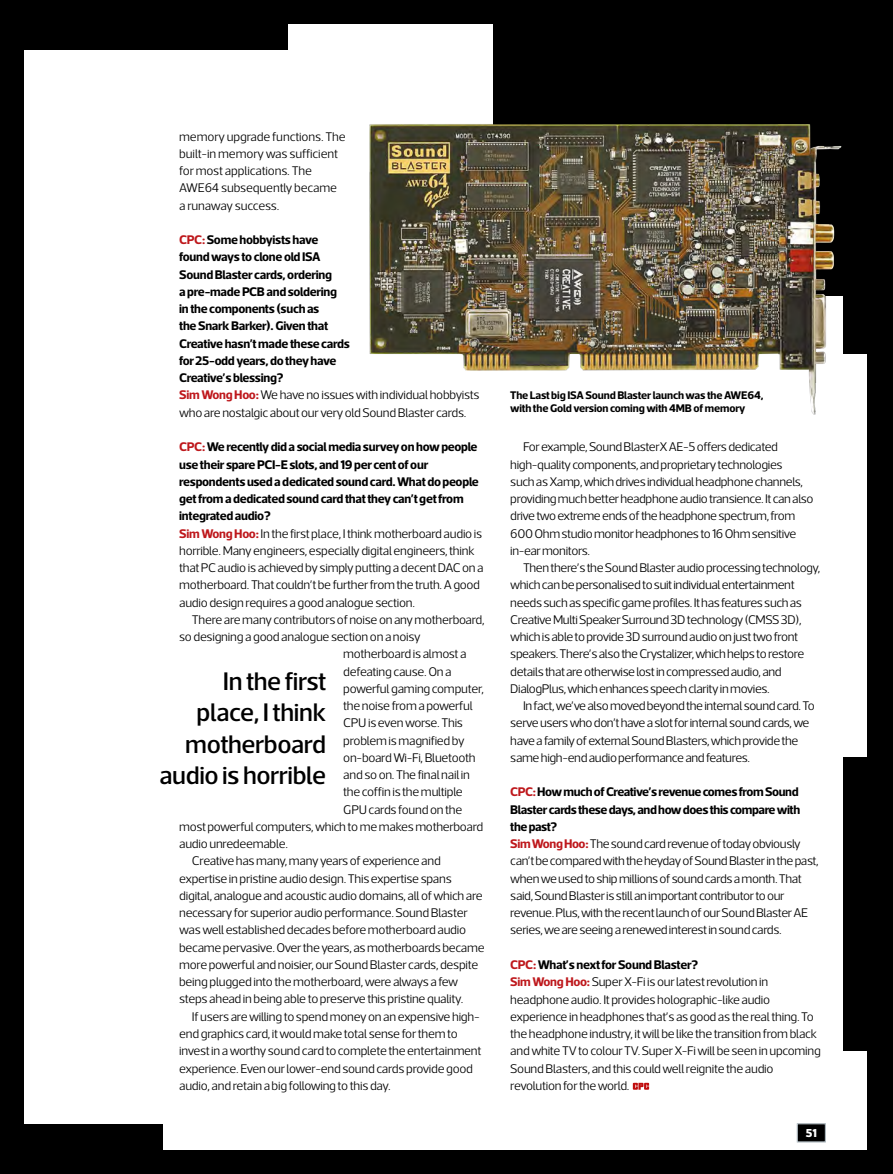
<style>
.page{position:relative;width:893px;height:1174px;background:#fff}
.page>*{position:absolute;margin:0;border:0;box-sizing:border-box;transform-origin:0 0}
.t1{font:500 25.8px/31.5px "Acto";letter-spacing:-.015em;color:#000;text-align:right}
.t2{font:300 12.75px/17.2px "Acto";letter-spacing:-.025em;color:#000}
.t3{font:700 12.75px/17.2px "Acto";letter-spacing:-.02em;color:#000}
.t4{font:800 11.7px "Acto";color:#fff}
.t5{font:700 11.25px/13.5px "Acto";letter-spacing:-.015em;color:#000}
.s1{color:#be181c}
.s2{font-weight:300}
.s3{font-weight:700;color:#be181c}
.s4{font-weight:700}
</style>
<div class="page">
<div style="left:867px;top:0;width:26px;height:1174px;background:#000"></div>
<div style="left:0;top:0;width:23px;height:1174px;background:#000"></div>
<div style="left:0;top:0;width:893px;height:23px;background:#000"></div>
<div style="left:0;top:1150px;width:893px;height:24px;background:#000"></div>
<div style="left:493px;top:0;width:394px;height:296px;background:#000"></div>
<svg style="left:633px;top:1082px;width:16px;height:7px"></svg>
<img style="left:369px;top:124px;width:409px;height:247px">
<img style="left:778px;top:124px;width:64px;height:291px">
<div style="left:0;top:1124px;width:162px;height:50px;background:#000"></div>
<div style="left:0;top:0;width:288px;height:50px;background:#000"></div>
<div style="left:843px;top:84px;width:50px;height:270px;background:#000"></div>
<div style="left:843px;top:757px;width:50px;height:293px;background:#000"></div>
<svg style="left:797px;top:1123px;width:29px;height:19px"></svg>
<p class="t2" style="left:179px;top:127px;width:168px">memory upgrade functions. The built-in memory was sufficient for most applications. The<br>AWE64 subsequently became a runaway success.</p>
<p class="t3" style="left:179px;top:231px;width:302px"><span class="s1">CPC:</span> Some hobbyists have<br>found ways to clone old ISA<br>Sound Blaster cards, ordering<br>a pre-made PCB and soldering<br>in the components (such as<br>the Snark Barker). Given that<br>Creative hasn’t made these cards<br>for 25-odd years, do they have<br>Creative’s blessing?<br><span class="s1">Sim Wong Hoo:</span> <span class="s2">We have no issues with individual hobbyists who are nostalgic about our very old Sound Blaster cards.</span></p>
<p class="t2" style="left:179px;top:438px;width:306px"><span class="s3">CPC:</span> <span class="s4">We recently did a social media survey on how people use their spare PCI-E slots, and 19 per cent of our respondents used a dedicated sound card. What do people get from a dedicated sound card that they can’t get from integrated audio?<br></span><span class="s3">Sim Wong Hoo:</span>In the first place, I think motherboard audio is horrible. Many engineers, especially digital engineers, think that PC audio is achieved by simply putting a decent DAC on a motherboard. That couldn’t be further from the truth. A good audio design requires a good analogue section.</p>
<p class="t2" style="left:192px;top:610px;width:294px">There are many contributors of noise on any motherboard,</p>
<p class="t2" style="left:179px;top:628px;width:243px">so designing a good analogue section on a noisy</p>
<p class="t2" style="left:343px;top:645px;width:125px">motherboard is almost a</p>
<p class="t2" style="left:343px;top:662px;width:110px">defeating cause. On a</p>
<p class="t2" style="left:343px;top:679px;width:142px">powerful gaming computer,</p>
<p class="t2" style="left:343px;top:697px;width:131px">the noise from a powerful</p>
<p class="t2" style="left:343px;top:714px;width:121px">CPU is even worse. This</p>
<p class="t2" style="left:343px;top:731px;width:123px">problem is magnified by</p>
<p class="t2" style="left:343px;top:748px;width:134px">on-board Wi-Fi, Bluetooth</p>
<p class="t2" style="left:343px;top:766px;width:128px">and so on. The final nail in</p>
<p class="t2" style="left:343px;top:783px;width:121px">the coffin is the multiple</p>
<p class="t2" style="left:343px;top:800px;width:121px">GPU cards found on the</p>
<p class="t2" style="left:179px;top:817px;width:306px">most powerful computers, which to me makes motherboard</p>
<p class="t2" style="left:179px;top:835px;width:110px">audio unredeemable.</p>
<p class="t2" style="left:192px;top:852px;width:250px">Creative has many, many years of experience and</p>
<p class="t2" style="left:179px;top:869px;width:274px">expertise in pristine audio design. This expertise spans</p>
<p class="t2" style="left:179px;top:887px;width:305px">digital, analogue and acoustic audio domains, all of which are</p>
<p class="t2" style="left:179px;top:904px;width:290px">necessary for superior audio performance. Sound Blaster</p>
<p class="t2" style="left:179px;top:921px;width:288px">was well established decades before motherboard audio</p>
<p class="t2" style="left:179px;top:938px;width:307px">became pervasive. Over the years, as motherboards became</p>
<p class="t2" style="left:179px;top:956px;width:301px">more powerful and noisier, our Sound Blaster cards, despite</p>
<p class="t2" style="left:179px;top:973px;width:281px">being plugged into the motherboard, were always a few</p>
<p class="t2" style="left:179px;top:990px;width:286px">steps ahead in being able to preserve this pristine quality.</p>
<p class="t2" style="left:192px;top:1007px;width:289px">If users are willing to spend money on an expensive high-</p>
<p class="t2" style="left:179px;top:1025px;width:280px">end graphics card, it would make total sense for them to</p>
<p class="t2" style="left:179px;top:1042px;width:304px">invest in a worthy sound card to complete the entertainment</p>
<p class="t2" style="left:179px;top:1059px;width:295px">experience. Even our lower-end sound cards provide good</p>
<p class="t2" style="left:179px;top:1076px;width:213px">audio, and retain a big following to this day.</p>
<h1 class="t1" style="left:159px;top:664px;width:168px">In the first place, I think motherboard audio is horrible</h1>
<p class="t5" style="left:510px;top:388px;width:255px">The Last big ISA Sound Blaster launch was the AWE64, with the Gold version coming with 4MB of memory</p>
<p class="t2" style="left:510px;top:438px;width:305px;text-indent:13px">For example, Sound BlasterX AE-5 offers dedicated high-quality components, and proprietary technologies<br>such as Xamp, which drives individual headphone channels, providing much better headphone audio transience. It can also drive two extreme ends of the headphone spectrum, from 600 Ohm studio monitor headphones to 16 Ohm sensitive in-ear monitors.</p>
<p class="t2" style="left:510px;top:559px;width:311px;text-indent:13px">Then there’s the Sound Blaster audio processing technology, which can be personalised to suit individual entertainment needs such as specific game profiles. It has features such as Creative Multi Speaker Surround 3D technology (CMSS 3D), which is able to provide 3D surround audio on just two front speakers. There’s also the Crystalizer, which helps to restore details that are otherwise lost in compressed audio, and DialogPlus, which enhances speech clarity in movies.</p>
<p class="t2" style="left:510px;top:697px;width:306px;text-indent:13px">In fact, we’ve also moved beyond the internal sound card. To serve users who don’t have a slot for internal sound cards, we have a family of external Sound Blasters, which provide the same high-end audio performance and features.</p>
<p class="t2" style="left:510px;top:783px;width:310px"><span class="s3">CPC:</span> <span class="s4">How much of Creative’s revenue comes from Sound Blaster cards these days, and how does this compare with the past?<br></span><span class="s3">Sim Wong Hoo:</span> The sound card revenue of today obviously can’t be compared with the heyday of Sound Blaster in the past, when we used to ship millions of sound cards a month. That said, Sound Blaster is still an important contributor to our revenue. Plus, with the recent launch of our Sound Blaster AE series, we are seeing a renewed interest in sound cards.</p>
<p class="t2" style="left:510px;top:956px;width:312px"><span class="s3">CPC:</span> <span class="s4">What’s next for Sound Blaster?<br></span><span class="s3">Sim Wong Hoo:</span> Super X-Fi is our latest revolution in headphone audio. It provides holographic-like audio experience in headphones that’s as good as the real thing. To the headphone industry, it will be like the transition from black and white TV to colour TV. Super X-Fi will be seen in upcoming Sound Blasters, and this could well reignite the audio revolution for the world.</p>
<p class="t4" style="left:806px;top:1126px;width:13px">51</p>
</div>
